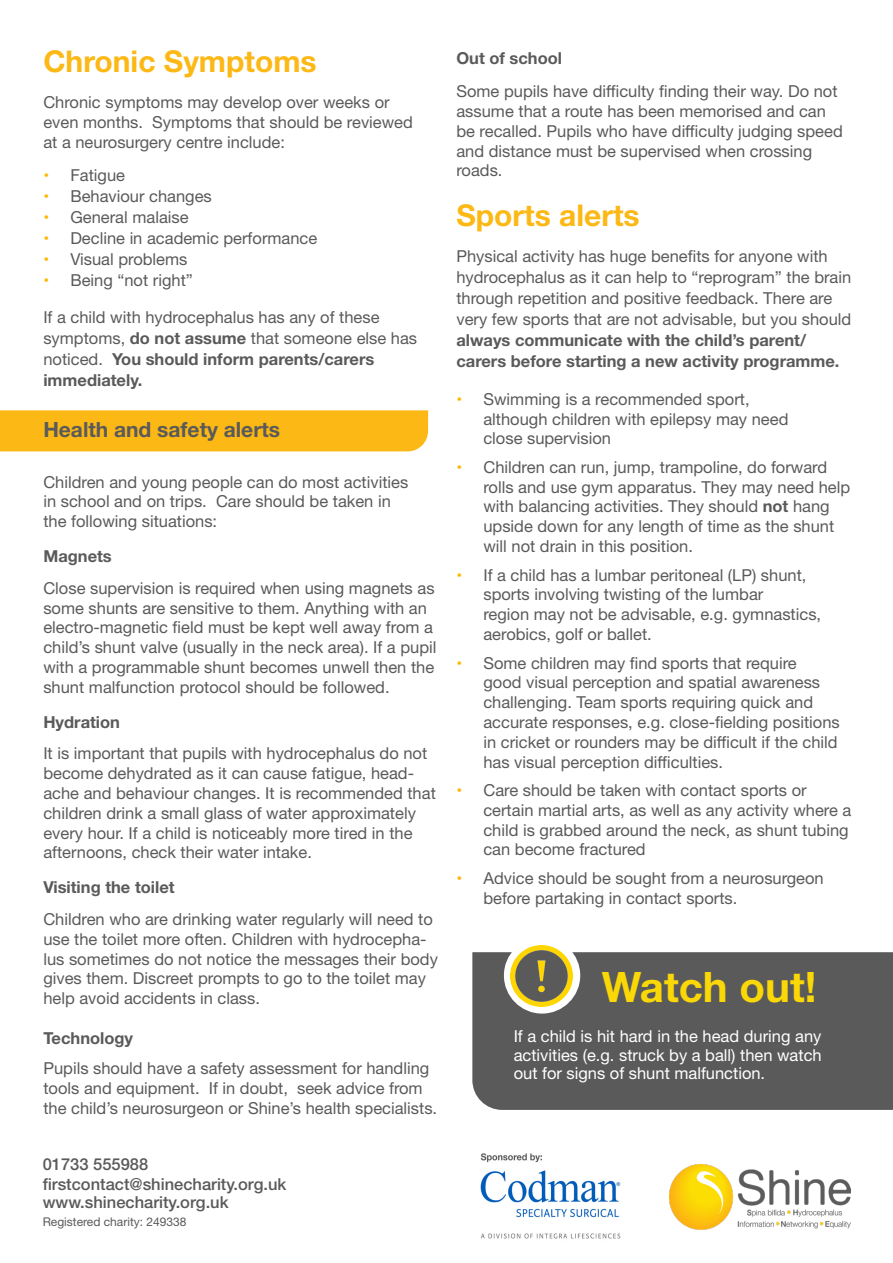
<style>
.page{position:relative;width:893px;height:1263px;background:#fff}
.page>*{position:absolute;margin:0;border:0;box-sizing:border-box;transform-origin:0 0}
.t1{font:700 42px "Helvetica Neue";color:#fad706}
.t2{font:700 30px "Helvetica Neue";color:#fcb814}
.t3{font:700 21px "Helvetica Neue";color:#5a5a5a}
.t4{font:16.5px/19.8px "Helvetica Neue";color:#5a5a5a}
.t5{font:700 16.5px/21px "Helvetica Neue";color:#5a5a5a}
.t6{font:16.5px/18.8px "Helvetica Neue";color:#fff;text-align:justify}
.t7{font:500 16.5px "Helvetica Neue";color:#5a5a5a}
.t8{font:12px "Helvetica Neue";color:#5a5a5a}
.s1{font-weight:700;color:#faba00}
.s2{font-weight:400}
.s3{font-weight:700}
</style>
<div class="page">
<div style="left:472px;top:952px;width:421px;height:158px;background:#5a5a5a"></div>
<div style="left:504px;top:937px;width:76px;height:76px;background:#fff;border-radius:50%"></div>
<div style="left:0;top:410px;width:428px;height:41px;background:#fcb814"></div>
<img style="left:669px;top:1164px;width:181px;height:65px">
<img style="left:511px;top:945px;width:61px;height:62px">
<img style="left:480px;top:1153px;width:141px;height:86px">
<p class="t2" style="left:43px;top:38px;width:275px">Chronic Symptoms</p>
<p class="t4" style="left:43px;top:93px;width:348px">Chronic symptoms may develop over weeks or</p>
<p class="t4" style="left:43px;top:113px;width:371px">even months. Symptoms that should be reviewed</p>
<p class="t4" style="left:43px;top:133px;width:243px">at a neurosurgery centre include:</p>
<p class="t4" style="left:43px;top:167px;width:83px"><span class="s1">•</span> Fatigue</p>
<p class="t4" style="left:43px;top:188px;width:170px"><span class="s1">•</span> Behaviour changes</p>
<p class="t4" style="left:43px;top:209px;width:147px"><span class="s1">•</span> General malaise</p>
<p class="t4" style="left:43px;top:230px;width:275px"><span class="s1">•</span> Decline in academic performance</p>
<p class="t4" style="left:43px;top:251px;width:146px"><span class="s1">•</span> Visual problems</p>
<p class="t4" style="left:43px;top:272px;width:151px"><span class="s1">•</span> Being “not right”</p>
<p class="t4" style="left:43px;top:308px;width:338px">If a child with hydrocephalus has any of these</p>
<p class="t5" style="left:43px;top:328px;width:375px"><span class="s2">symptoms,</span> do not assume <span class="s2">that someone else has noticed.</span> You should inform parents/carers</p>
<p class="t5" style="left:43px;top:370px;width:100px">immediately.</p>
<p class="t3" style="left:43px;top:412px;width:238px">Health and safety alerts</p>
<p class="t4" style="left:43px;top:473px;width:366px">Children and young people can do most activities</p>
<p class="t4" style="left:43px;top:492px;width:349px">in school and on trips. Care should be taken in</p>
<p class="t4" style="left:43px;top:512px;width:175px">the following situations:</p>
<p class="t5" style="left:43px;top:546px;width:70px">Magnets</p>
<p class="t4" style="left:43px;top:579px;width:395px">Close supervision is required when using magnets as some shunts are sensitive to them. Anything with an electro-magnetic field must be kept well away from a child’s shunt valve (usually in the neck area). If a pupil with a programmable shunt becomes unwell then the shunt malfunction protocol should be followed.</p>
<p class="t5" style="left:43px;top:712px;width:78px">Hydration</p>
<p class="t4" style="left:43px;top:744px;width:394px">It is important that pupils with hydrocephalus do not become dehydrated as it can cause fatigue, head&shy;ache and behaviour changes. It is recommended that children drink a small glass of water approximately every hour. If a child is noticeably more tired in the afternoons, check their water intake.</p>
<p class="t5" style="left:43px;top:877px;width:133px">Visiting the toilet</p>
<p class="t4" style="left:43px;top:910px;width:396px">Children who are drinking water regularly will need to use the toilet more often. Children with hydrocepha&shy;lus sometimes do not notice the messages their body gives them. Discreet prompts to go to the toilet may help avoid accidents in class.</p>
<p class="t5" style="left:43px;top:1028px;width:91px">Technology</p>
<p class="t4" style="left:43px;top:1059px;width:395px">Pupils should have a safety assessment for handling tools and equipment. If in doubt, seek advice from the child’s neurosurgeon or Shine’s health specialists.</p>
<p class="t7" style="left:43px;top:1150px;width:107px">01733 555988</p>
<p class="t7" style="left:43px;top:1170px;width:245px">firstcontact@shinecharity.org.uk</p>
<p class="t7" style="left:43px;top:1188px;width:187px">www.shinecharity.org.uk</p>
<p class="t8" style="left:43px;top:1212px;width:145px">Registered charity: 249338</p>
<p class="t5" style="left:456px;top:48px;width:107px">Out of school</p>
<p class="t4" style="left:456px;top:82px;width:388px">Some pupils have difficulty finding their way. Do not assume that a route has been memorised and can be recalled. Pupils who have difficulty judging speed and distance must be supervised when crossing roads.</p>
<p class="t2" style="left:456px;top:192px;width:185px">Sports alerts</p>
<p class="t4" style="left:456px;top:247px;width:396px;line-height:21px">Physical activity has huge benefits for anyone with hydrocephalus as it can help to “reprogram” the brain through repetition and positive feedback. There are very few sports that are not advisable, but you should <span class="s3">always communicate with the child’s parent/</span></p>
<p class="t5" style="left:456px;top:351px;width:385px">carers before starting a new activity programme.</p>
<p class="t4" style="left:483px;top:390px;width:307px;text-indent:-27px"><span class="s1">•</span> Swimming is a recommended sport, although children with epilepsy may need close supervision</p>
<p class="t4" style="left:483px;top:458px;width:368px;text-indent:-27px"><span class="s1">•</span> Children can run, jump, trampoline, do forward rolls and use gym apparatus. They may need help with balancing activities. They should <span class="s3">not</span> hang upside down for any length of time as the shunt will not drain in this position.</p>
<p class="t4" style="left:483px;top:566px;width:339px;text-indent:-27px"><span class="s1">•</span> If a child has a lumbar peritoneal (LP) shunt, sports involving twisting of the lumbar<br>region may not be advisable, e.g. gymnastics, aerobics, golf or ballet.</p>
<p class="t4" style="left:483px;top:654px;width:358px;text-indent:-27px"><span class="s1">•</span> Some children may find sports that require<br>good visual perception and spatial awareness challenging. Team sports requiring quick and accurate responses, e.g. close-fielding positions in cricket or rounders may be difficult if the child has visual perception difficulties.</p>
<p class="t4" style="left:483px;top:781px;width:369px;text-indent:-27px"><span class="s1">•</span> Care should be taken with contact sports or certain martial arts, as well as any activity where a child is grabbed around the neck, as shunt tubing can become fractured</p>
<p class="t4" style="left:483px;top:869px;width:342px;text-indent:-27px"><span class="s1">•</span> Advice should be sought from a neurosurgeon before partaking in contact sports.</p>
<p class="t1" style="left:602px;top:954px;width:216px">Watch out!</p>
<p class="t6" style="left:514px;top:1027px;width:310px">If a child is hit hard in the head during any activities (e.g. struck by a ball) then watch out for signs of shunt malfunction.</p>
</div>
